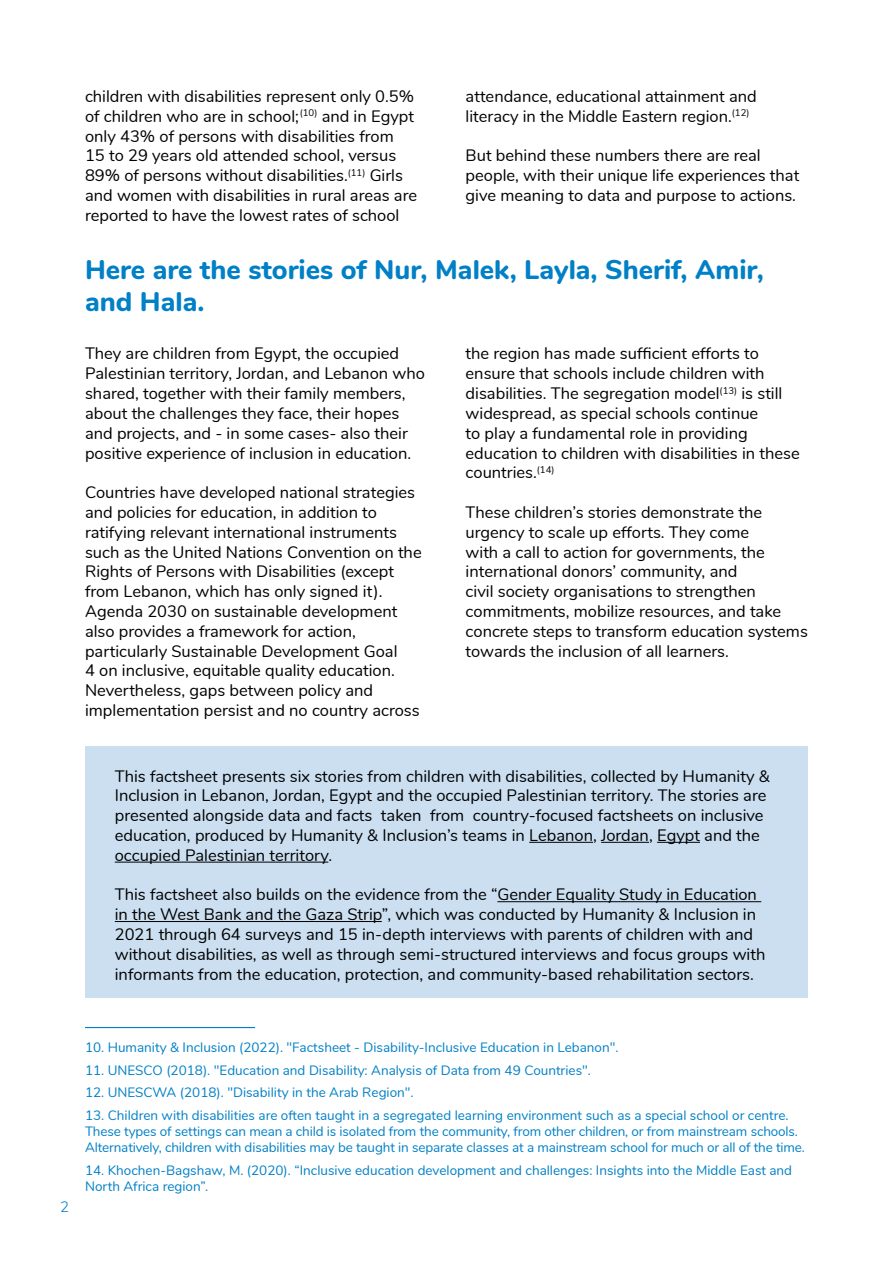
<style>
.page{position:relative;width:893px;height:1263px;background:#fff}
.page>*{position:absolute;margin:0;border:0;box-sizing:border-box;transform-origin:0 0}
.titre_n2{font:800 27px/32.4px "Nunito";color:#0080c6}
.text-2-columns{font:16.5px/19.8px "Nunito";color:#000}
.text_boxcolored{font:16.5px/19.8px "Nunito";color:#000}
.text-1-column{font:16.5px/19.8px "Nunito";color:#000}
.t1{font:300 15px "Nunito";color:#0080c6}
.notes{font:13.5px/16.2px "Nunito";color:#0080c6}
</style>
<div class="page">
<hr style="left:85px;top:1027px;width:170px;height:1px;background:#0080c6">
<div style="left:85px;top:747px;width:723px;height:251px;background:#cbdff1"></div>
<hr style="left:529px;top:842px;width:64px;height:1px;background:#000">
<hr style="left:601px;top:842px;width:48px;height:1px;background:#000">
<hr style="left:657px;top:842px;width:43px;height:1px;background:#000">
<hr style="left:115px;top:862px;width:213px;height:1px;background:#000">
<hr style="left:497px;top:901px;width:264px;height:1px;background:#000">
<hr style="left:115px;top:921px;width:267px;height:1px;background:#000">
<p class="text-2-columns" style="left:85px;top:85px;width:334px">children with disabilities represent only 0.5% of children who are in school;<sup>(10)</sup> and in Egypt only 43% of persons with disabilities from 15 to 29 years old attended school, versus 89% of persons without disabilities.<sup>(11)</sup> Girls and women with disabilities in rural areas are reported to have the lowest rates of school</p>
<p class="text-2-columns" style="left:466px;top:85px;width:293px">attendance, educational attainment and literacy in the Middle Eastern region.<sup>(12)</sup></p>
<p class="text-2-columns" style="left:466px;top:145px;width:335px">But behind these numbers there are real people, with their unique life experiences that give meaning to data and purpose to actions.</p>
<h2 class="titre_n2" style="left:85px;top:252px;width:680px">Here are the stories of Nur, Malek, Layla, Sherif, Amir, and Hala.</h2>
<p class="text-2-columns" style="left:85px;top:343px;width:341px">They are children from Egypt, the occupied Palestinian territory, Jordan, and Lebanon who shared, together with their family members, about the challenges they face, their hopes and projects, and - in some cases- also their positive experience of inclusion in education.</p>
<p class="text-1-column" style="left:85px;top:481px;width:338px">Countries have developed national strategies and policies for education, in addition to ratifying relevant international instruments such as the United Nations Convention on the Rights of Persons with Disabilities (except from Lebanon, which has only signed it).<br>Agenda 2030 on sustainable development also provides a framework for action, particularly Sustainable Development Goal<br>4 on inclusive, equitable quality education.<br>Nevertheless, gaps between policy and implementation persist and no country across</p>
<p class="text-1-column" style="left:466px;top:343px;width:336px">the region has made sufficient efforts to ensure that schools include children with disabilities. The segregation model<sup>(13)</sup> is still widespread, as special schools continue<br>to play a fundamental role in providing education to children with disabilities in these countries.<sup>(14)</sup></p>
<p class="text-2-columns" style="left:466px;top:501px;width:344px">These children’s stories demonstrate the urgency to scale up efforts. They come<br>with a call to action for governments, the international donors’ community, and<br>civil society organisations to strengthen commitments, mobilize resources, and take concrete steps to transform education systems towards the inclusion of all learners.</p>
<p class="text_boxcolored" style="left:115px;top:765px;width:656px">This factsheet presents six stories from children with disabilities, collected by Humanity &amp; Inclusion in Lebanon, Jordan, Egypt and the occupied Palestinian territory. The stories are presented alongside data and facts taken from country-focused factsheets on inclusive education, produced by Humanity &amp; Inclusion’s teams in Lebanon, Jordan, Egypt and the occupied Palestinian territory.</p>
<p class="text_boxcolored" style="left:115px;top:884px;width:652px">This factsheet also builds on the evidence from the “Gender Equality Study in Education in the West Bank and the Gaza Strip”, which was conducted by Humanity &amp; Inclusion in 2021 through 64 surveys and 15 in-depth interviews with parents of children with and without disabilities, as well as through semi-structured interviews and focus groups with informants from the education, protection, and community-based rehabilitation sectors.</p>
<p class="t1" style="left:60px;top:1195px;width:10px">2</p>
<p class="notes" style="left:85px;top:1039px;width:535px">10. Humanity &amp; Inclusion (2022). "Factsheet - Disability-Inclusive Education in Lebanon".</p>
<p class="notes" style="left:85px;top:1061px;width:507px">11. UNESCO (2018). "Education and Disability: Analysis of Data from 49 Countries".</p>
<p class="notes" style="left:85px;top:1084px;width:330px">12. UNESCWA (2018). "Disability in the Arab Region".</p>
<p class="notes" style="left:85px;top:1106px;width:721px">13. Children with disabilities are often taught in a segregated learning environment such as a special school or centre.<br>These types of settings can mean a child is isolated from the community, from other children, or from mainstream schools.<br>Alternatively, children with disabilities may be taught in separate classes at a mainstream school for much or all of the time.</p>
<p class="notes" style="left:85px;top:1161px;width:709px">14. Khochen-Bagshaw, M. (2020). “Inclusive education development and challenges: Insights into the Middle East and<br>North Africa region”.</p>
</div>
